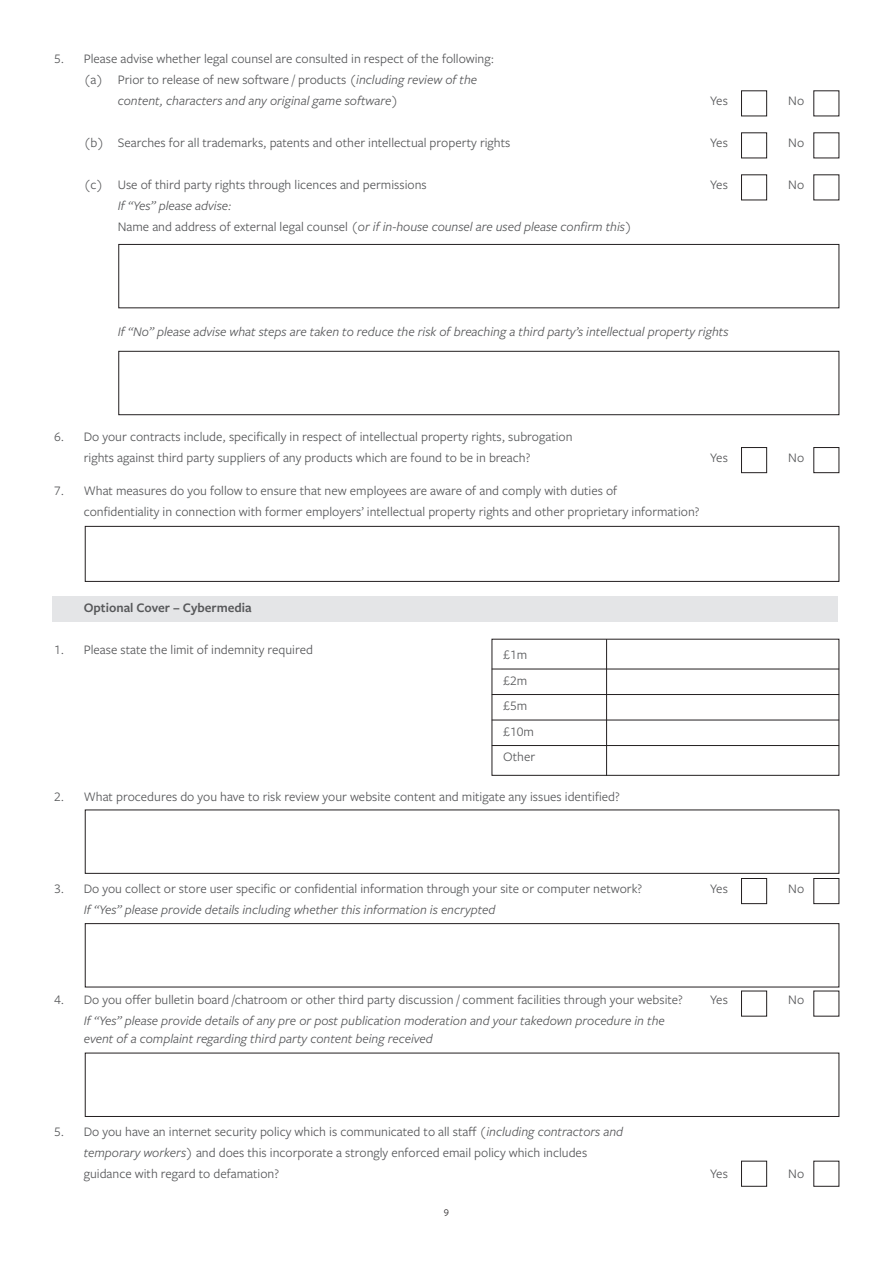
<style>
.page{position:relative;width:893px;height:1263px;background:#fff}
.page>*{position:absolute;margin:0;border:0;box-sizing:border-box;transform-origin:0 0}
.t1{font:13.5px/21px "Freight Sans Pro";color:#57585a}
.t2{font:italic 13.5px/21px "Freight Sans Pro";color:#57585a}
.t3{font:600 13.5px "Freight Sans Pro";color:#57585a}
.t4{font:10.5px "Freight Sans Pro";color:#231f20}
.s1{font-style:italic}
.s2{font-style:normal}
</style>
<div class="page">
<div style="left:52px;top:596px;width:785px;height:26px;background:#e4e5e7"></div>
<div style="left:741px;top:91px;width:26px;height:25px;border:1px solid #231f20"></div>
<div style="left:741px;top:133px;width:26px;height:25px;border:1px solid #231f20"></div>
<div style="left:741px;top:175px;width:26px;height:25px;border:1px solid #231f20"></div>
<div style="left:119px;top:244px;width:720px;height:64px;border:1px solid #231f20"></div>
<div style="left:814px;top:447px;width:25px;height:26px;border:1px solid #231f20"></div>
<div style="left:741px;top:447px;width:26px;height:26px;border:1px solid #231f20"></div>
<div style="left:814px;top:878px;width:25px;height:26px;border:1px solid #231f20"></div>
<div style="left:741px;top:878px;width:26px;height:26px;border:1px solid #231f20"></div>
<div style="left:85px;top:526px;width:754px;height:56px;border:1px solid #231f20"></div>
<div style="left:85px;top:923px;width:754px;height:64px;border:1px solid #231f20"></div>
<div style="left:741px;top:991px;width:26px;height:25px;border:1px solid #231f20"></div>
<div style="left:741px;top:1161px;width:26px;height:25px;border:1px solid #231f20"></div>
<div style="left:85px;top:1053px;width:754px;height:64px;border:1px solid #231f20"></div>
<div style="left:119px;top:351px;width:720px;height:64px;border:1px solid #231f20"></div>
<hr style="left:492px;top:669px;width:347px;height:1px;background:#231f20">
<hr style="left:492px;top:694px;width:347px;height:1px;background:#231f20">
<hr style="left:492px;top:720px;width:347px;height:1px;background:#231f20">
<hr style="left:492px;top:745px;width:347px;height:1px;background:#231f20">
<hr style="left:606px;top:639px;width:1px;height:137px;background:#231f20">
<p class="t1" style="left:54px;top:48px;width:442px">5. Please advise whether legal counsel are consulted in respect of the following:</p>
<p class="t1" style="left:84px;top:69px;width:395px">(a) Prior to release of new software / products <span class="s1">(including review of the</span></p>
<p class="t2" style="left:118px;top:90px;width:282px">content, characters and any original game software)</p>
<p class="t1" style="left:710px;top:90px;width:19px">Yes</p>
<p class="t1" style="left:788px;top:90px;width:17px">No</p>
<p class="t1" style="left:84px;top:132px;width:428px">(b) Searches for all trademarks, patents and other intellectual property rights</p>
<p class="t1" style="left:710px;top:132px;width:19px">Yes</p>
<p class="t1" style="left:788px;top:132px;width:17px">No</p>
<p class="t1" style="left:84px;top:174px;width:344px">(c) Use of third party rights through licences and permissions</p>
<p class="t1" style="left:710px;top:174px;width:19px">Yes</p>
<p class="t1" style="left:788px;top:174px;width:17px">No</p>
<p class="t2" style="left:118px;top:195px;width:515px">If “Yes” please advise:<br><span class="s2">Name and address of external legal counsel</span> (or if in-house counsel are used please confirm this)</p>
<p class="t2" style="left:118px;top:321px;width:612px">If “No” please advise what steps are taken to reduce the risk of breaching a third party’s intellectual property rights</p>
<p class="t1" style="left:84px;top:426px;width:490px;text-indent:-30px">6. Do your contracts include, specifically in respect of intellectual property rights, subrogation rights against third party suppliers of any products which are found to be in breach?</p>
<p class="t1" style="left:84px;top:480px;width:617px;text-indent:-30px">7. What measures do you follow to ensure that new employees are aware of and comply with duties of<br>confidentiality in connection with former employers’ intellectual property rights and other proprietary information?</p>
<p class="t1" style="left:710px;top:447px;width:19px">Yes</p>
<p class="t1" style="left:788px;top:447px;width:17px">No</p>
<p class="t3" style="left:84px;top:600px;width:169px">optional Cover – Cybermedia</p>
<p class="t1" style="left:54px;top:639px;width:261px">1. Please state the limit of indemnity required</p>
<p class="t1" style="left:503px;top:642px;width:33px;line-height:25.5px">£1m £2m £5m £10m<br>Other</p>
<p class="t1" style="left:54px;top:786px;width:567px">2. What procedures do you have to risk review your website content and mitigate any issues identified?</p>
<p class="t1" style="left:54px;top:878px;width:590px">3. Do you collect or store user specific or confidential information through your site or computer network?</p>
<p class="t1" style="left:710px;top:878px;width:19px">Yes</p>
<p class="t1" style="left:788px;top:878px;width:17px">No</p>
<p class="t2" style="left:84px;top:899px;width:413px">If “Yes” please provide details including whether this information is encrypted</p>
<p class="t1" style="left:54px;top:989px;width:630px">4. Do you offer bulletin board /chatroom or other third party discussion / comment facilities through your website?</p>
<p class="t1" style="left:710px;top:989px;width:19px">Yes</p>
<p class="t1" style="left:788px;top:989px;width:17px">No</p>
<p class="t2" style="left:84px;top:1011px;width:583px;line-height:18px">If “Yes” please provide details of any pre or post publication moderation and your takedown procedure in the event of a complaint regarding third party content being received</p>
<p class="t1" style="left:84px;top:1121px;width:541px;text-indent:-30px">5. Do you have an internet security policy which is communicated to all staff <span class="s1">(including contractors and temporary workers)</span> and does this incorporate a strongly enforced email policy which includes guidance with regard to defamation?</p>
<p class="t4" style="left:444px;top:1206px;width:7px">9</p>
<p class="t1" style="left:710px;top:1163px;width:19px">Yes</p>
<p class="t1" style="left:788px;top:1163px;width:17px">No</p>
</div>
